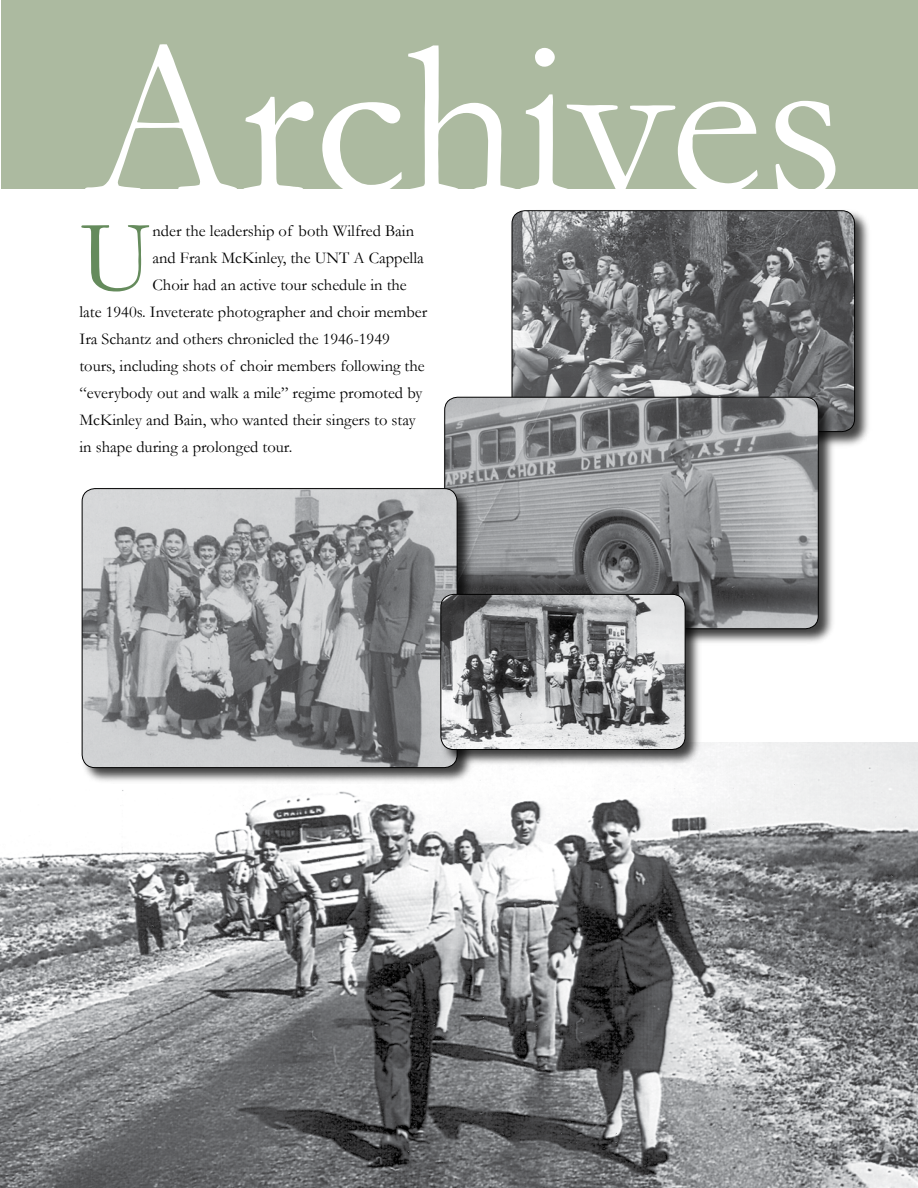
<style>
.page{position:relative;width:918px;height:1188px;background:#fff}
.page>*{position:absolute;margin:0;border:0;box-sizing:border-box;transform-origin:0 0}
.t1{font:225px "Garamond";color:#fff}
.t2{font:103.05px "Garamond";color:#658b5c}
.t3{font:16.5px "Garamond";color:#000}
</style>
<div class="page">
<div style="left:510px;top:209px;width:363px;height:240px;background:#000;opacity:.75"></div>
<img style="left:512px;top:211px;width:342px;height:220px;border-radius:13px">
<div style="left:1px;top:0;width:917px;height:189px;background:#acbaa0"></div>
<img style="left:0;top:742px;width:918px;height:446px">
<div style="left:443px;top:395px;width:393px;height:251px;background:#000;opacity:.75"></div>
<img style="left:445px;top:397px;width:373px;height:232px;border-radius:13px">
<div style="left:80px;top:487px;width:395px;height:298px;background:#000;opacity:.75"></div>
<img style="left:82px;top:489px;width:375px;height:279px;border-radius:13px">
<div style="left:82px;top:488px;width:376px;height:280px;border:1px solid #000;border-radius:13px"></div>
<div style="left:439px;top:593px;width:264px;height:175px;background:#000;opacity:.75"></div>
<img style="left:441px;top:594px;width:244px;height:156px;border-radius:13px">
<div style="left:440px;top:594px;width:246px;height:156px;border:1px solid #000;border-radius:13px"></div>
<h1 class="t1" style="left:87px;top:-30px;width:760px">Archives</h1>
<h2 class="t2" style="left:80px;top:188px;width:74px">U</h2>
<p class="t3" style="left:153px;top:220px;width:263px">nder the leadership of both Wilfred Bain</p>
<p class="t3" style="left:153px;top:247px;width:273px">and Frank McKinley, the UNT A Cappella</p>
<p class="t3" style="left:153px;top:274px;width:256px">Choir had an active tour schedule in the</p>
<p class="t3" style="left:80px;top:301px;width:349px">late 1940s. Inveterate photographer and choir member</p>
<p class="t3" style="left:80px;top:328px;width:312px">Ira Schantz and others chronicled the 1946-1949</p>
<p class="t3" style="left:80px;top:355px;width:347px">tours, including shots of choir members following the</p>
<p class="t3" style="left:80px;top:382px;width:344px">“everybody out and walk a mile” regime promoted by</p>
<p class="t3" style="left:80px;top:409px;width:338px">McKinley and Bain, who wanted their singers to stay</p>
<p class="t3" style="left:80px;top:436px;width:214px">in shape during a prolonged tour.</p>
</div>
